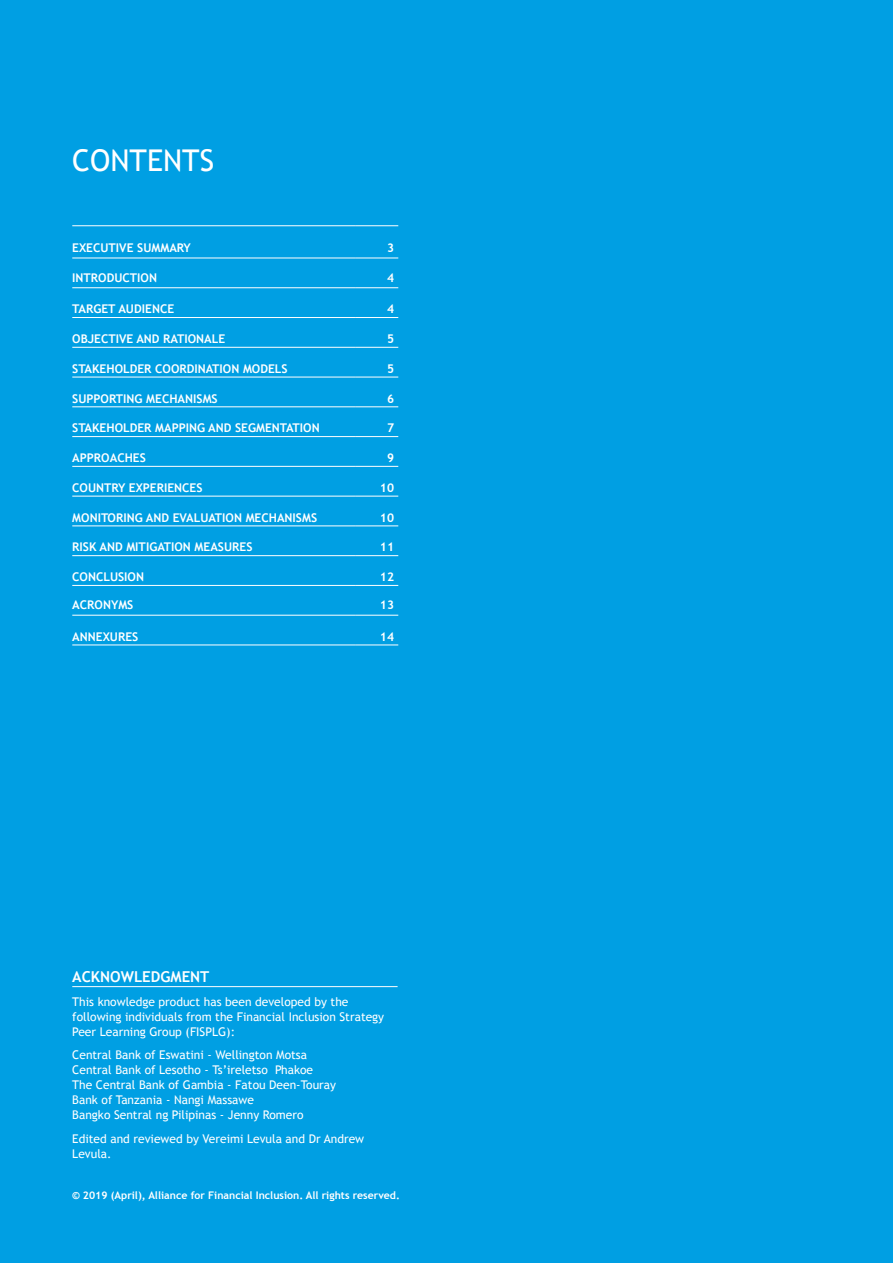
<style>
.page{position:relative;width:893px;height:1263px;background:#009fe3}
.page>*{position:absolute;margin:0;border:0;box-sizing:border-box;transform-origin:0 0}
.t1{font:30px "Trebuchet MS";color:#fff}
.t2{font:700 15px "Trebuchet MS";color:#fff}
.t3{font:12px/15px "Trebuchet MS";color:#fff}
.t4{font:700 12px "Trebuchet MS";color:#fff}
.t5{font:700 10.5px "Trebuchet MS";color:#fff}
</style>
<div class="page">
<hr style="left:72px;top:317px;width:283px;height:1px;background:#fff">
<hr style="left:355px;top:317px;width:43px;height:1px;background:#fff">
<hr style="left:72px;top:347px;width:283px;height:1px;background:#fff">
<hr style="left:355px;top:347px;width:43px;height:1px;background:#fff">
<hr style="left:72px;top:377px;width:283px;height:1px;background:#fff">
<hr style="left:355px;top:377px;width:43px;height:1px;background:#fff">
<hr style="left:72px;top:406px;width:283px;height:1px;background:#fff">
<hr style="left:355px;top:406px;width:43px;height:1px;background:#fff">
<hr style="left:72px;top:436px;width:283px;height:1px;background:#fff">
<hr style="left:355px;top:436px;width:43px;height:1px;background:#fff">
<hr style="left:72px;top:466px;width:283px;height:1px;background:#fff">
<hr style="left:355px;top:466px;width:43px;height:1px;background:#fff">
<hr style="left:72px;top:496px;width:283px;height:1px;background:#fff">
<hr style="left:355px;top:496px;width:43px;height:1px;background:#fff">
<hr style="left:72px;top:525px;width:283px;height:1px;background:#fff">
<hr style="left:355px;top:525px;width:43px;height:1px;background:#fff">
<hr style="left:72px;top:555px;width:283px;height:1px;background:#fff">
<hr style="left:355px;top:555px;width:43px;height:1px;background:#fff">
<hr style="left:72px;top:645px;width:283px;height:1px;background:#fff">
<hr style="left:355px;top:645px;width:43px;height:1px;background:#fff">
<hr style="left:72px;top:258px;width:283px;height:1px;background:#fff">
<hr style="left:355px;top:258px;width:43px;height:1px;background:#fff">
<hr style="left:72px;top:287px;width:283px;height:1px;background:#fff">
<hr style="left:355px;top:287px;width:43px;height:1px;background:#fff">
<hr style="left:72px;top:585px;width:283px;height:1px;background:#fff">
<hr style="left:355px;top:585px;width:43px;height:1px;background:#fff">
<hr style="left:72px;top:225px;width:283px;height:1px;background:#fff">
<hr style="left:355px;top:225px;width:43px;height:1px;background:#fff">
<hr style="left:72px;top:615px;width:283px;height:1px;background:#fff">
<hr style="left:355px;top:615px;width:43px;height:1px;background:#fff">
<hr style="left:72px;top:986px;width:326px;height:1px;background:#fff">
<h1 class="t1" style="left:72px;top:143px;width:143px">CONTENTS</h1>
<p class="t4" style="left:72px;top:240px;width:120px">EXECUTIVE SUMMARY</p>
<p class="t4" style="left:387px;top:240px;width:9px">3</p>
<p class="t4" style="left:72px;top:270px;width:86px">INTRODUCTION</p>
<p class="t4" style="left:387px;top:270px;width:9px">4</p>
<p class="t4" style="left:72px;top:301px;width:103px">TARGET AUDIENCE</p>
<p class="t4" style="left:387px;top:301px;width:9px">4</p>
<p class="t4" style="left:72px;top:331px;width:154px">OBJECTIVE AND RATIONALE</p>
<p class="t4" style="left:387px;top:331px;width:9px">5</p>
<p class="t4" style="left:72px;top:361px;width:217px">STAKEHOLDER COORDINATION MODELS</p>
<p class="t4" style="left:387px;top:361px;width:9px">5</p>
<p class="t4" style="left:72px;top:391px;width:147px">SUPPORTING MECHANISMS</p>
<p class="t4" style="left:387px;top:391px;width:9px">6</p>
<p class="t4" style="left:72px;top:420px;width:249px">STAKEHOLDER MAPPING AND SEGMENTATION</p>
<p class="t4" style="left:387px;top:420px;width:9px">7</p>
<p class="t4" style="left:72px;top:450px;width:75px">APPROACHES</p>
<p class="t4" style="left:387px;top:450px;width:9px">9</p>
<p class="t4" style="left:72px;top:480px;width:132px">COUNTRY EXPERIENCES</p>
<p class="t4" style="left:380px;top:480px;width:16px">10</p>
<p class="t4" style="left:72px;top:510px;width:246px">MONITORING AND EVALUATION MECHANISMS</p>
<p class="t4" style="left:380px;top:510px;width:16px">10</p>
<p class="t4" style="left:72px;top:540px;width:182px">RISK AND MITIGATION MEASURES</p>
<p class="t4" style="left:380px;top:540px;width:16px">11</p>
<p class="t4" style="left:72px;top:569px;width:73px">CONCLUSION</p>
<p class="t4" style="left:380px;top:569px;width:16px">12</p>
<p class="t4" style="left:72px;top:597px;width:63px">ACRONYMS</p>
<p class="t4" style="left:380px;top:597px;width:16px">13</p>
<p class="t4" style="left:72px;top:629px;width:68px">ANNEXURES</p>
<p class="t4" style="left:380px;top:629px;width:16px">14</p>
<p class="t2" style="left:72px;top:967px;width:139px">ACKNOWLEDGMENT</p>
<p class="t3" style="left:72px;top:994px;width:313px">This knowledge product has been developed by the following individuals from the Financial Inclusion Strategy<br>Peer Learning Group (FISPLG):</p>
<p class="t3" style="left:72px;top:1047px;width:265px">Central Bank of Eswatini - Wellington Motsa Central Bank of Lesotho - Ts’ireletso Phakoe The Central Bank of Gambia - Fatou Deen-Touray Bank of Tanzania - Nangi Massawe<br>Bangko Sentral ng Pilipinas - Jenny Romero</p>
<p class="t3" style="left:72px;top:1131px;width:293px">Edited and reviewed by Vereimi Levula and Dr Andrew<br>Levula.</p>
<p class="t5" style="left:72px;top:1189px;width:329px">© 2019 (April), Alliance for Financial Inclusion. All rights reserved.</p>
</div>
